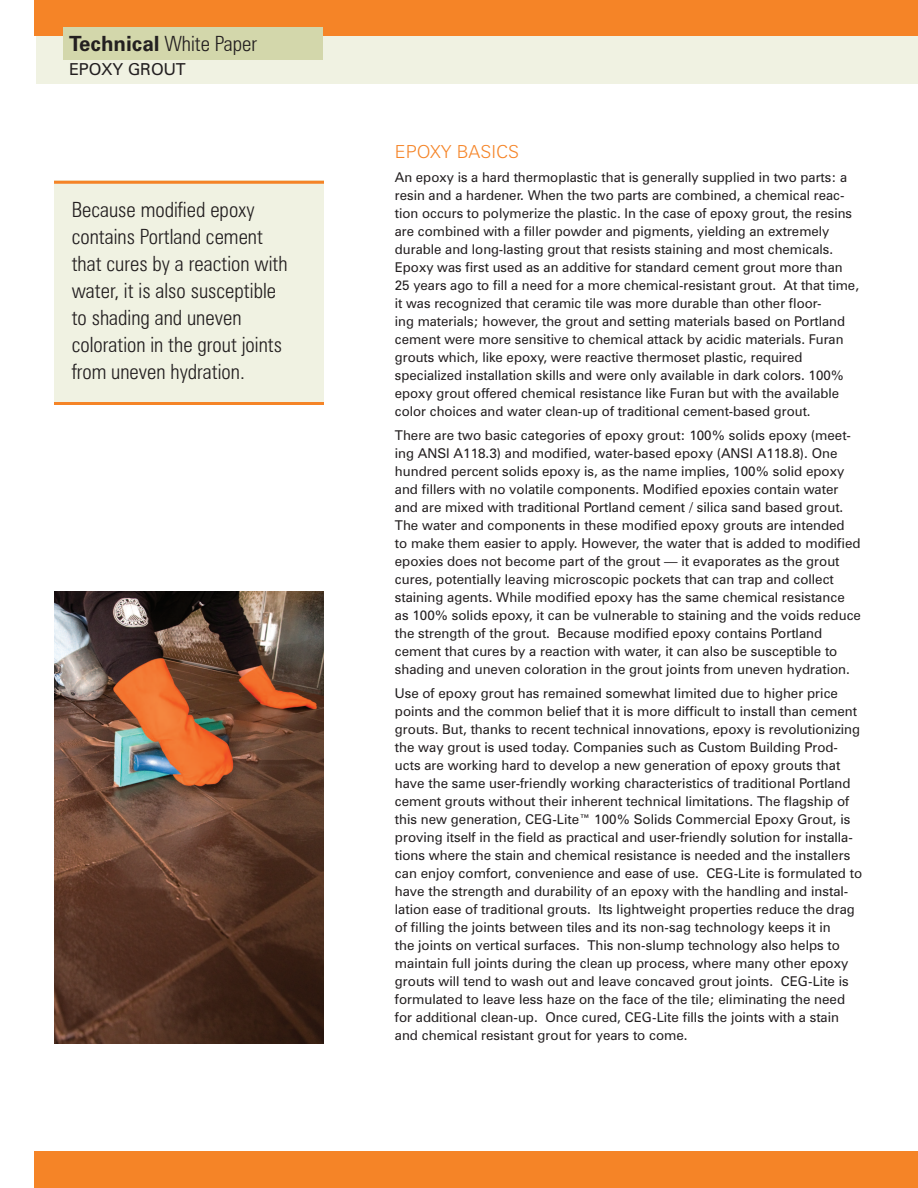
<style>
.page{position:relative;width:918px;height:1188px;background:#fff}
.page>*{position:absolute;margin:0;border:0;box-sizing:border-box;transform-origin:0 0}
.t1{font:300 condensed 21px/27px "Zurich BT";color:#231f20}
.t2{font:300 18px "Zurich BT";color:#f58427}
.t3{font:16.5px "Zurich BT";color:#231f20}
.t4{font:13.5px/18px "Zurich BT";color:#231f20}
.s1{font-weight:700;font-stretch:normal}
</style>
<div class="page">
<div style="left:54px;top:180px;width:270px;height:224px;background:#f0f2e2"></div>
<div style="left:35px;top:1152px;width:883px;height:36px;background:#f58427"></div>
<div style="left:36px;top:0;width:882px;height:84px;background:#f0f2e2"></div>
<img style="left:54px;top:592px;width:270px;height:452px">
<hr style="left:54px;top:181px;width:270px;height:3px;background:#f58427">
<hr style="left:54px;top:402px;width:270px;height:3px;background:#f58427">
<div style="left:35px;top:0;width:883px;height:36px;background:#f58427"></div>
<div style="left:63px;top:27px;width:260px;height:33px;background:#d3d7ab"></div>
<h1 class="t1" style="left:69px;top:30px;width:190px"><span class="s1">Technical</span> White Paper</h1>
<p class="t3" style="left:69px;top:59px;width:118px">EPOXY GROUT</p>
<h1 class="t1" style="left:72px;top:196px;width:217px">Because modified epoxy contains Portland cement that cures by a reaction with water, it is also susceptible to shading and uneven coloration in the grout joints from uneven hydration.</h1>
<h2 class="t2" style="left:395px;top:140px;width:126px">EPOXY BASICS</h2>
<p class="t4" style="left:395px;top:168px;width:466px">An epoxy is a hard thermoplastic that is generally supplied in two parts: a resin and a hardener. When the two parts are combined, a chemical reac&shy;tion occurs to polymerize the plastic. In the case of epoxy grout, the resins are combined with a filler powder and pigments, yielding an extremely durable and long-lasting grout that resists staining and most chemicals.<br>Epoxy was first used as an additive for standard cement grout more than 25 years ago to fill a need for a more chemical-resistant grout. At that time, it was recognized that ceramic tile was more durable than other floor-<br>ing materials; however, the grout and setting materials based on Portland cement were more sensitive to chemical attack by acidic materials. Furan grouts which, like epoxy, were reactive thermoset plastic, required specialized installation skills and were only available in dark colors. 100% epoxy grout offered chemical resistance like Furan but with the available color choices and water clean-up of traditional cement-based grout.</p>
<p class="t4" style="left:395px;top:426px;width:468px">There are two basic categories of epoxy grout: 100% solids epoxy (meet&shy;ing ANSI A118.3) and modified, water-based epoxy (ANSI A118.8). One hundred percent solids epoxy is, as the name implies, 100% solid epoxy and fillers with no volatile components. Modified epoxies contain water and are mixed with traditional Portland cement / silica sand based grout.<br>The water and components in these modified epoxy grouts are intended<br>to make them easier to apply. However, the water that is added to modified epoxies does not become part of the grout — it evaporates as the grout cures, potentially leaving microscopic pockets that can trap and collect staining agents. While modified epoxy has the same chemical resistance as 100% solids epoxy, it can be vulnerable to staining and the voids reduce the strength of the grout. Because modified epoxy contains Portland cement that cures by a reaction with water, it can also be susceptible to shading and uneven coloration in the grout joints from uneven hydration.</p>
<p class="t4" style="left:395px;top:684px;width:469px">Use of epoxy grout has remained somewhat limited due to higher price points and the common belief that it is more difficult to install than cement grouts. But, thanks to recent technical innovations, epoxy is revolutionizing the way grout is used today. Companies such as Custom Building Prod&shy;ucts are working hard to develop a new generation of epoxy grouts that have the same user-friendly working characteristics of traditional Portland cement grouts without their inherent technical limitations. The flagship of this new generation, CEG-Lite™ 100% Solids Commercial Epoxy Grout, is proving itself in the field as practical and user-friendly solution for installa&shy;tions where the stain and chemical resistance is needed and the installers can enjoy comfort, convenience and ease of use. CEG-Lite is formulated to have the strength and durability of an epoxy with the handling and instal&shy;lation ease of traditional grouts. Its lightweight properties reduce the drag of filling the joints between tiles and its non-sag technology keeps it in<br>the joints on vertical surfaces. This non-slump technology also helps to maintain full joints during the clean up process, where many other epoxy grouts will tend to wash out and leave concaved grout joints. CEG-Lite is formulated to leave less haze on the face of the tile; eliminating the need for additional clean-up. Once cured, CEG-Lite fills the joints with a stain and chemical resistant grout for years to come.</p>
</div>
